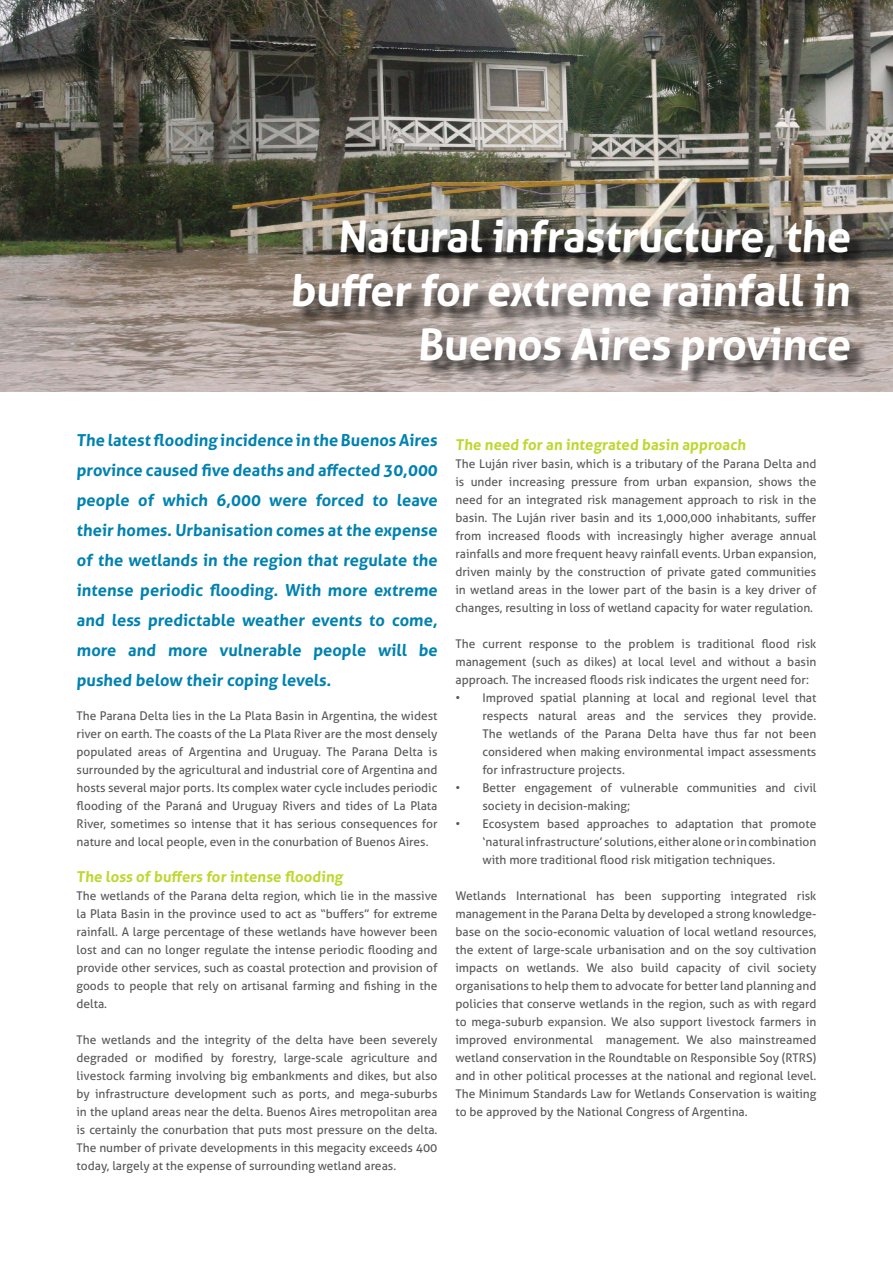
<style>
.page{position:relative;width:893px;height:1263px;background:#fff}
.page>*{position:absolute;margin:0;border:0;box-sizing:border-box;transform-origin:0 0}
.t1{font:700 43.5px/54px "Aller";color:#fff;text-align:right}
.t2{font:700 16.5px/30px "Aller";color:#0082b0;text-align:justify}
.t3{font:700 15px "Aller";color:#bfd730}
.t4{font:12px/18px "Aller";color:#58595b;text-align:justify}
</style>
<div class="page">
<img style="left:0;top:0;width:893px;height:391px">
<div style="left:296px;top:222px;width:572px;height:167px;background:#000;opacity:.75"></div>
<h1 class="t1" style="left:290px;top:209px;width:565px">Natural infrastructure, the buffer for extreme rainfall in<br>Buenos Aires province</h1>
<p class="t2" style="left:77px;top:425px;width:364px">The latest flooding incidence in the Buenos Aires province caused five deaths and affected 30,000 people of which 6,000 were forced to leave their homes. Urbanisation comes at the expense of the wetlands in the region that regulate the intense periodic flooding. With more extreme and less predictable weather events to come, more and more vulnerable people will be pushed below their coping levels.</p>
<p class="t4" style="left:77px;top:707px;width:362px">The Parana Delta lies in the La Plata Basin in Argentina, the widest river on earth. The coasts of the La Plata River are the most densely populated areas of Argentina and Uruguay. The Parana Delta is surrounded by the agricultural and industrial core of Argentina and hosts several major ports. Its complex water cycle includes periodic flooding of the Paraná and Uruguay Rivers and tides of La Plata River, sometimes so intense that it has serious consequences for nature and local people, even in the conurbation of Buenos Aires.</p>
<p class="t3" style="left:77px;top:867px;width:269px">The loss of buffers for intense flooding</p>
<p class="t4" style="left:77px;top:887px;width:362px">The wetlands of the Parana delta region, which lie in the massive la Plata Basin in the province used to act as “buffers” for extreme rainfall. A large percentage of these wetlands have however been lost and can no longer regulate the intense periodic flooding and provide other services, such as coastal protection and provision of goods to people that rely on artisanal farming and fishing in the delta.</p>
<p class="t4" style="left:77px;top:1031px;width:362px">The wetlands and the integrity of the delta have been severely degraded or modified by forestry, large-scale agriculture and livestock farming involving big embankments and dikes, but also by infrastructure development such as ports, and mega-suburbs in the upland areas near the delta. Buenos Aires metropolitan area is certainly the conurbation that puts most pressure on the delta.<br>The number of private developments in this megacity exceeds 400 today, largely at the expense of surrounding wetland areas.</p>
<p class="t3" style="left:455px;top:435px;width:293px">The need for an integrated basin approach</p>
<p class="t4" style="left:455px;top:455px;width:362px">The Luján river basin, which is a tributary of the Parana Delta and is under increasing pressure from urban expansion, shows the need for an integrated risk management approach to risk in the basin. The Luján river basin and its 1,000,000 inhabitants, suffer from increased floods with increasingly higher average annual rainfalls and more frequent heavy rainfall events. Urban expansion, driven mainly by the construction of private gated communities in wetland areas in the lower part of the basin is a key driver of changes, resulting in loss of wetland capacity for water regulation.</p>
<p class="t4" style="left:455px;top:635px;width:362px">The current response to the problem is traditional flood risk management (such as dikes) at local level and without a basin approach. The increased floods risk indicates the urgent need for:</p>
<p class="t4" style="left:482px;top:689px;width:335px;text-indent:-27px">• Improved spatial planning at local and regional level that respects natural areas and the services they provide.<br>The wetlands of the Parana Delta have thus far not been considered when making environmental impact assessments for infrastructure projects.</p>
<p class="t4" style="left:482px;top:779px;width:335px;text-indent:-27px">• Better engagement of vulnerable communities and civil society in decision-making;</p>
<p class="t4" style="left:482px;top:815px;width:335px;text-indent:-27px">• Ecosystem based approaches to adaptation that promote ‘natural infrastructure’ solutions, either alone or in combination with more traditional flood risk mitigation techniques.</p>
<p class="t4" style="left:455px;top:887px;width:362px">Wetlands International has been supporting integrated risk management in the Parana Delta by developed a strong knowledge&shy;base on the socio-economic valuation of local wetland resources, the extent of large-scale urbanisation and on the soy cultivation impacts on wetlands. We also build capacity of civil society organisations to help them to advocate for better land planning and policies that conserve wetlands in the region, such as with regard to mega-suburb expansion. We also support livestock farmers in improved environmental management. We also mainstreamed wetland conservation in the Roundtable on Responsible Soy (RTRS) and in other political processes at the national and regional level.<br>The Minimum Standards Law for Wetlands Conservation is waiting to be approved by the National Congress of Argentina.</p>
</div>
